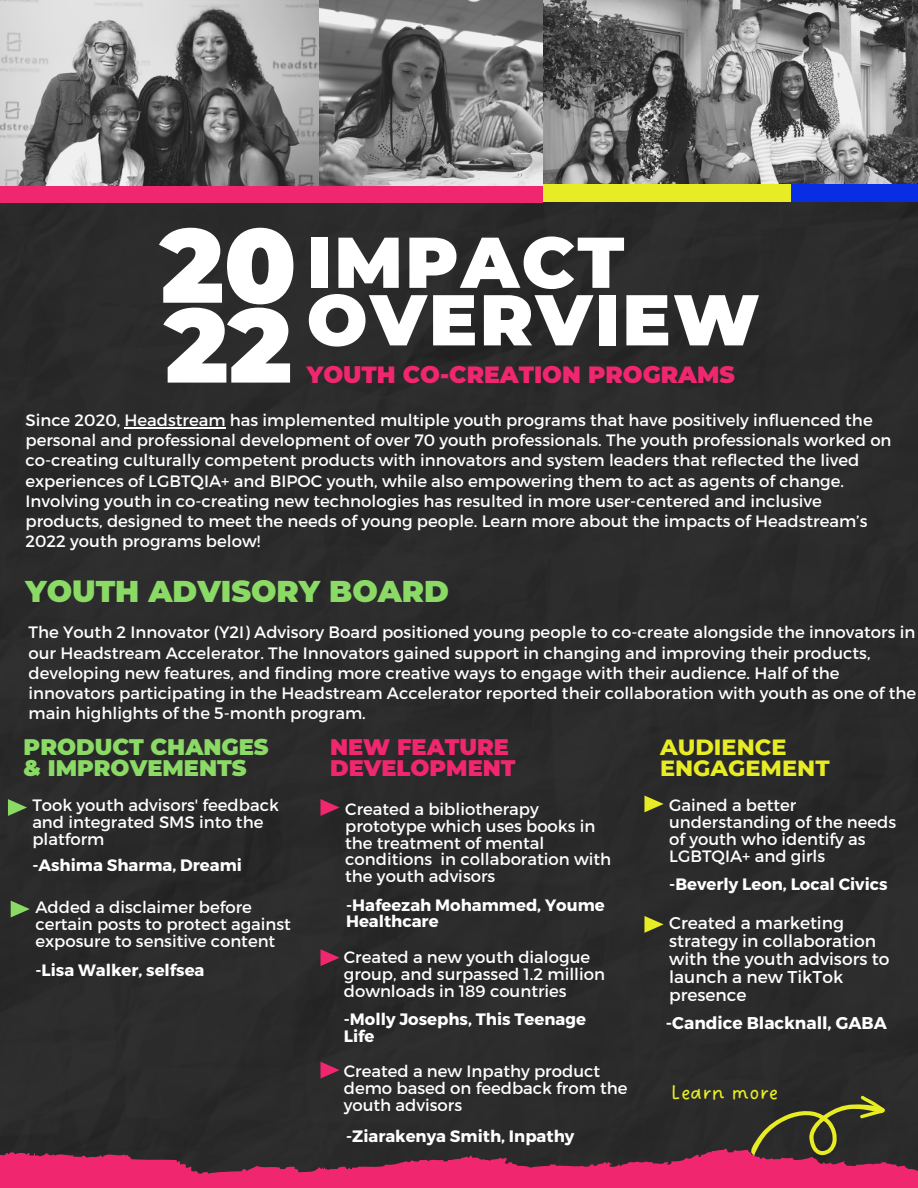
<style>
.page{position:relative;width:918px;height:1188px;background:#fff}
.page>*{position:absolute;margin:0;border:0;box-sizing:border-box;transform-origin:0 0}
.t1{font:900 104.7px/79.8px "Montserrat";color:#fff}
.t2{font:900 71.7px "Montserrat";letter-spacing:.035em;color:#fff}
.t3{font:900 30px "Montserrat";color:#8bda66}
.t4{font:900 23.4px "Montserrat";color:#f0266e}
.t5{font:900 22.5px/20.2px "Montserrat";color:#8bda66}
.t6{font:900 22.5px/20.2px "Montserrat";color:#f0266e}
.t7{font:800 22.5px/20.2px "Montserrat";color:#e7ec24}
.t8{font:22.5px "DO Sans Regular";color:#e7ec24}
.t9{font:17.1px/18px "Montserrat";color:#fff}
.t10{font:700 17.1px "Montserrat";color:#fff}
.t11{font:16.5px/16.8px "Montserrat";color:#fff}
.t12{font:700 16.5px/16.8px "Montserrat";color:#fff}
</style>
<div class="page">
<div style="left:0;top:202px;width:918px;height:894px;background:#2b2b2b"></div>
<svg style="left:8px;top:799px;width:19px;height:17px"></svg>
<svg style="left:11px;top:901px;width:19px;height:16px"></svg>
<svg style="left:320px;top:799px;width:20px;height:17px"></svg>
<svg style="left:320px;top:949px;width:20px;height:17px"></svg>
<svg style="left:320px;top:1062px;width:20px;height:17px"></svg>
<svg style="left:644px;top:795px;width:20px;height:17px"></svg>
<svg style="left:644px;top:916px;width:20px;height:17px"></svg>
<img style="left:0;top:0;width:918px;height:202px">
<div style="left:0;top:186px;width:542px;height:17px;background:#f0266e"></div>
<div style="left:543px;top:184px;width:248px;height:17px;background:#e7ec24"></div>
<div style="left:791px;top:184px;width:127px;height:17px;background:#082ee5"></div>
<hr style="left:125px;top:427px;width:101px;height:1px;background:#fff">
<svg style="left:0;top:1096px;width:918px;height:92px;background:#642b3d"></svg>
<h1 class="t1" style="left:160px;top:225px;width:209px">20<br>22<sup>O</sup></h1>
<h2 class="t2" style="left:307px;top:218px;width:319px">IMPACT</h2>
<h2 class="t2" style="left:370px;top:276px;width:391px">VERVIEW</h2>
<h3 class="t4" style="left:307px;top:360px;width:430px">YOUTH CO-CREATION PROGRAMS</h3>
<p class="t11" style="left:25px;top:409px;width:868px;line-height:20.2px">Since 2020, Headstream has implemented multiple youth programs that have positively influenced the personal and professional development of over 70 youth professionals. The youth professionals worked on co-creating culturally competent products with innovators and system leaders that reflected the lived experiences of LGBTQIA+ and BIPOC youth, while also empowering them to act as agents of change.<br>Involving youth in co-creating new technologies has resulted in more user-centered and inclusive products, designed to meet the needs of young people. Learn more about the impacts of Headstream’s 2022 youth programs below!</p>
<h3 class="t3" style="left:25px;top:573px;width:425px">YOUTH ADVISORY BOARD</h3>
<p class="t11" style="left:29px;top:622px;width:889px;line-height:20.2px">The Youth 2 Innovator (Y2I) Advisory Board positioned young people to co-create alongside the innovators in our Headstream Accelerator. The Innovators gained support in changing and improving their products, developing new features, and finding more creative ways to engage with their audience. Half of the innovators participating in the Headstream Accelerator reported their collaboration with youth as one of the main highlights of the 5-month program.</p>
<h3 class="t5" style="left:24px;top:737px;width:247px">PRODUCT CHANGES &amp; IMPROVEMENTS</h3>
<p class="t11" style="left:345px;top:800px;width:267px">Created a bibliotherapy prototype which uses books in the treatment of mental conditions in collaboration with the youth advisors</p>
<h3 class="t6" style="left:330px;top:737px;width:187px">NEW FEATURE<br>DEVELOPMENT</h3>
<h3 class="t7" style="left:660px;top:737px;width:171px">AUDIENCE<br>ENGAGEMENT</h3>
<p class="t11" style="left:32px;top:796px;width:248px">Took youth advisors' feedback and integrated SMS into the platform</p>
<p class="t11" style="left:669px;top:796px;width:229px">Gained a better understanding of the needs of youth who identify as<br>LGBTQIA+ and girls</p>
<p class="t12" style="left:32px;top:856px;width:211px">-Ashima Sharma, Dreami</p>
<p class="t12" style="left:669px;top:874px;width:220px">-Beverly Leon, Local Civics</p>
<p class="t11" style="left:35px;top:898px;width:257px">Added a disclaimer before certain posts to protect against exposure to sensitive content</p>
<p class="t12" style="left:35px;top:961px;width:171px">-Lisa Walker, selfsea</p>
<p class="t12" style="left:346px;top:895px;width:260px">-Hafeezah Mohammed, Youme<br>Healthcare</p>
<p class="t11" style="left:344px;top:948px;width:263px">Created a new youth dialogue group, and surpassed 1.2 million downloads in 189 countries</p>
<p class="t12" style="left:344px;top:1010px;width:244px">-Molly Josephs, This Teenage<br>Life</p>
<p class="t11" style="left:344px;top:1062px;width:285px">Created a new Inpathy product demo based on feedback from the youth advisors</p>
<p class="t12" style="left:346px;top:1127px;width:230px">-Ziarakenya Smith, Inpathy</p>
<p class="t9" style="left:669px;top:913px;width:222px">Created a marketing strategy in collaboration with the youth advisors to launch a new TikTok presence</p>
<p class="t10" style="left:666px;top:1012px;width:222px">-Candice Blacknall, GABA</p>
<h3 class="t8" style="left:670px;top:1079px;width:110px">Learn more</h3>
</div>
